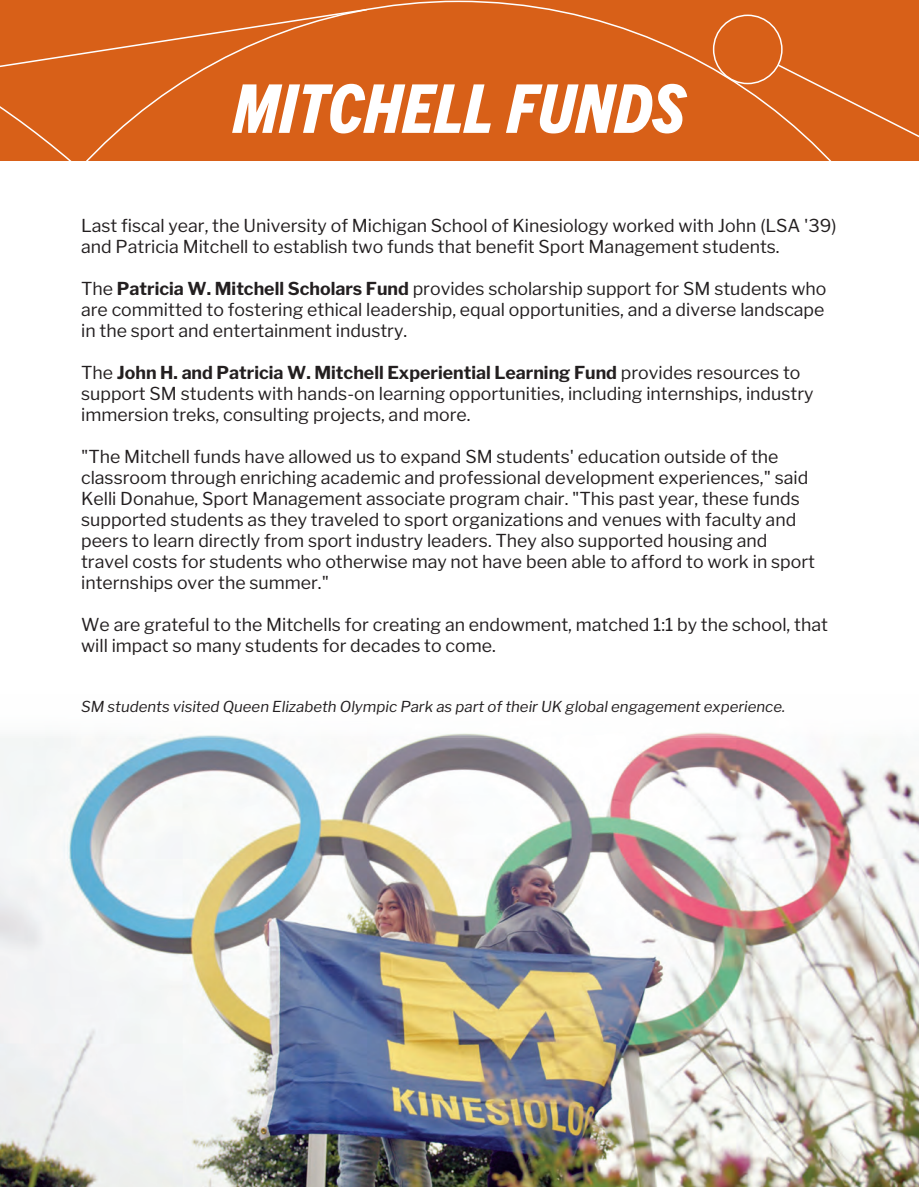
<style>
.page{position:relative;width:919px;height:1187px;background:#fff}
.page>*{position:absolute;margin:0;border:0;box-sizing:border-box;transform-origin:0 0}
.t1{font:italic 800 condensed 67.5px "Trade Gothic Next LT Pro";color:#fff}
.t2{font:17.7px/21px "Libre Franklin";color:#231f20}
.t3{font:italic 15px "Libre Franklin";color:#231f20}
.s1{font-weight:700}
</style>
<div class="page">
<div style="left:0;top:1px;width:919px;height:160px;background:#d86018"></div>
<div style="left:713px;top:15px;width:69px;height:69px;border:2px solid #fff;border-radius:50%"></div>
<img style="left:0;top:732px;width:919px;height:455px">
<div style="left:0;top:8px;width:368px;height:68px;background:#d86018"></div>
<div style="left:776px;top:63px;width:143px;height:82px;background:#d86018"></div>
<p class="t1" style="left:232px;top:62px;width:454px">MITCHELL FUNDS</p>
<p class="t2" style="left:81px;top:215px;width:757px">Last fiscal year, the University of Michigan School of Kinesiology worked with John (LSA '39) and Patricia Mitchell to establish two funds that benefit Sport Management students.</p>
<p class="t2" style="left:81px;top:278px;width:747px;text-align:justify">The <span class="s1">Patricia W. Mitchell Scholars Fund</span> provides scholarship support for SM students who are committed to fostering ethical leadership, equal opportunities, and a diverse landscape in the sport and entertainment industry.</p>
<p class="t2" style="left:81px;top:362px;width:734px">The <span class="s1">John H. and Patricia W. Mitchell Experiential Learning Fund</span> provides resources to support SM students with hands-on learning opportunities, including internships, industry immersion treks, consulting projects, and more.</p>
<p class="t2" style="left:81px;top:446px;width:735px">"The Mitchell funds have allowed us to expand SM students' education outside of the classroom through enriching academic and professional development experiences," said Kelli Donahue, Sport Management associate program chair. "This past year, these funds supported students as they traveled to sport organizations and venues with faculty and peers to learn directly from sport industry leaders. They also supported housing and travel costs for students who otherwise may not have been able to afford to work in sport internships over the summer."</p>
<p class="t2" style="left:81px;top:614px;width:748px">We are grateful to the Mitchells for creating an endowment, matched 1:1 by the school, that will impact so many students for decades to come.</p>
<p class="t3" style="left:81px;top:697px;width:705px">SM students visited Queen Elizabeth Olympic Park as part of their UK global engagement experience.</p>
</div>
